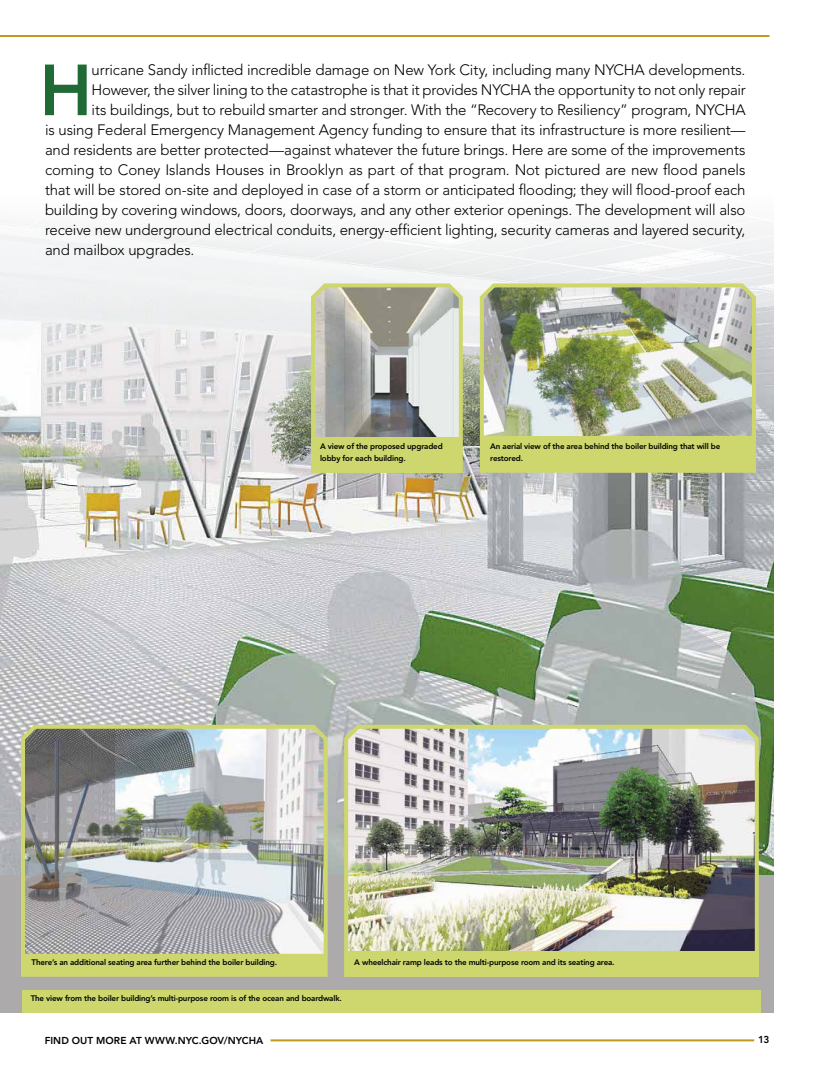
<style>
.page{position:relative;width:819px;height:1080px;background:#fff}
.page>*{position:absolute;margin:0;border:0;box-sizing:border-box;transform-origin:0 0}
.t1{font:800 71.5px "Avenir LT Std";color:#1f6a35}
.t2{font:300 15px "Avenir LT Std";letter-spacing:-.015em;color:#000}
.t3{font:800 10px "Avenir LT Std";letter-spacing:.005em;color:#000}
.t4{font:800 8px/12px "Avenir LT Std";letter-spacing:-.02em;color:#000}
</style>
<div class="page">
<div style="left:0;top:136px;width:774px;height:877px;background:#acaaab"></div>
<img style="left:0;top:426px;width:774px;height:449px">
<hr style="left:271px;top:1039px;width:483px;height:2px;background:#c09a1f">
<hr style="left:0;top:35px;width:769px;height:2px;background:#c09a1f">
<svg style="left:0;top:136px;width:774px;height:290px;background:#f2f3f3"></svg>
<div style="left:22px;top:990px;width:738px;height:23px;background:#cdd76e"></div>
<img style="left:342px;top:721px;width:419px;height:256px">
<div style="left:345px;top:952px;width:414px;height:25px;background:#cdd76e"></div>
<img style="left:19px;top:721px;width:311px;height:256px">
<div style="left:22px;top:954px;width:304px;height:16px;background:#cdd76e"></div>
<div style="left:22px;top:954px;width:305px;height:17px;border:1px solid #cdd76e"></div>
<svg style="left:309px;top:280px;width:156px;height:195px;background:#b2b4aa"></svg>
<div style="left:311px;top:437px;width:151px;height:36px;background:#cdd76e"></div>
<img style="left:478px;top:280px;width:280px;height:195px">
<div style="left:481px;top:436px;width:274px;height:36px;background:#cdd76e"></div>
<h1 class="t1" style="left:39px;top:48px;width:54px">H</h1>
<p class="t2" style="left:92px;top:61px;width:655px">urricane Sandy inflicted incredible damage on New York City, including many NYCHA developments.</p>
<p class="t2" style="left:92px;top:81px;width:656px">However, the silver lining to the catastrophe is that it provides NYCHA the opportunity to not only repair</p>
<p class="t2" style="left:92px;top:101px;width:655px">its buildings, but to rebuild smarter and stronger. With the “Recovery to Resiliency” program, NYCHA</p>
<p class="t2" style="left:45px;top:121px;width:702px">is using Federal Emergency Management Agency funding to ensure that its infrastructure is more resilient—</p>
<p class="t2" style="left:45px;top:141px;width:702px">and residents are better protected—against whatever the future brings. Here are some of the improvements</p>
<p class="t2" style="left:45px;top:161px;width:702px">coming to Coney Islands Houses in Brooklyn as part of that program. Not pictured are new flood panels</p>
<p class="t2" style="left:45px;top:181px;width:702px">that will be stored on-site and deployed in case of a storm or anticipated flooding; they will flood-proof each</p>
<p class="t2" style="left:45px;top:201px;width:702px">building by covering windows, doors, doorways, and any other exterior openings. The development will also</p>
<p class="t2" style="left:45px;top:221px;width:702px">receive new underground electrical conduits, energy-efficient lighting, security cameras and layered security,</p>
<p class="t2" style="left:45px;top:241px;width:151px">and mailbox upgrades.</p>
<p class="t4" style="left:320px;top:440px;width:124px">A view of the proposed upgraded lobby for each building.</p>
<p class="t4" style="left:490px;top:440px;width:232px">An aerial view of the area behind the boiler building that will be restored.</p>
<p class="t4" style="left:32px;top:956px;width:247px">There’s an additional seating area further behind the boiler building.</p>
<p class="t4" style="left:354px;top:956px;width:262px">A wheelchair ramp leads to the multi-purpose room and its seating area.</p>
<p class="t4" style="left:31px;top:992px;width:313px">The view from the boiler building’s multi-purpose room is of the ocean and boardwalk.</p>
<p class="t3" style="left:45px;top:1035px;width:220px">FIND OUT MORE AT WWW.NYC.GOV/NYCHA</p>
<p class="t3" style="left:758px;top:1033px;width:13px">13</p>
</div>
